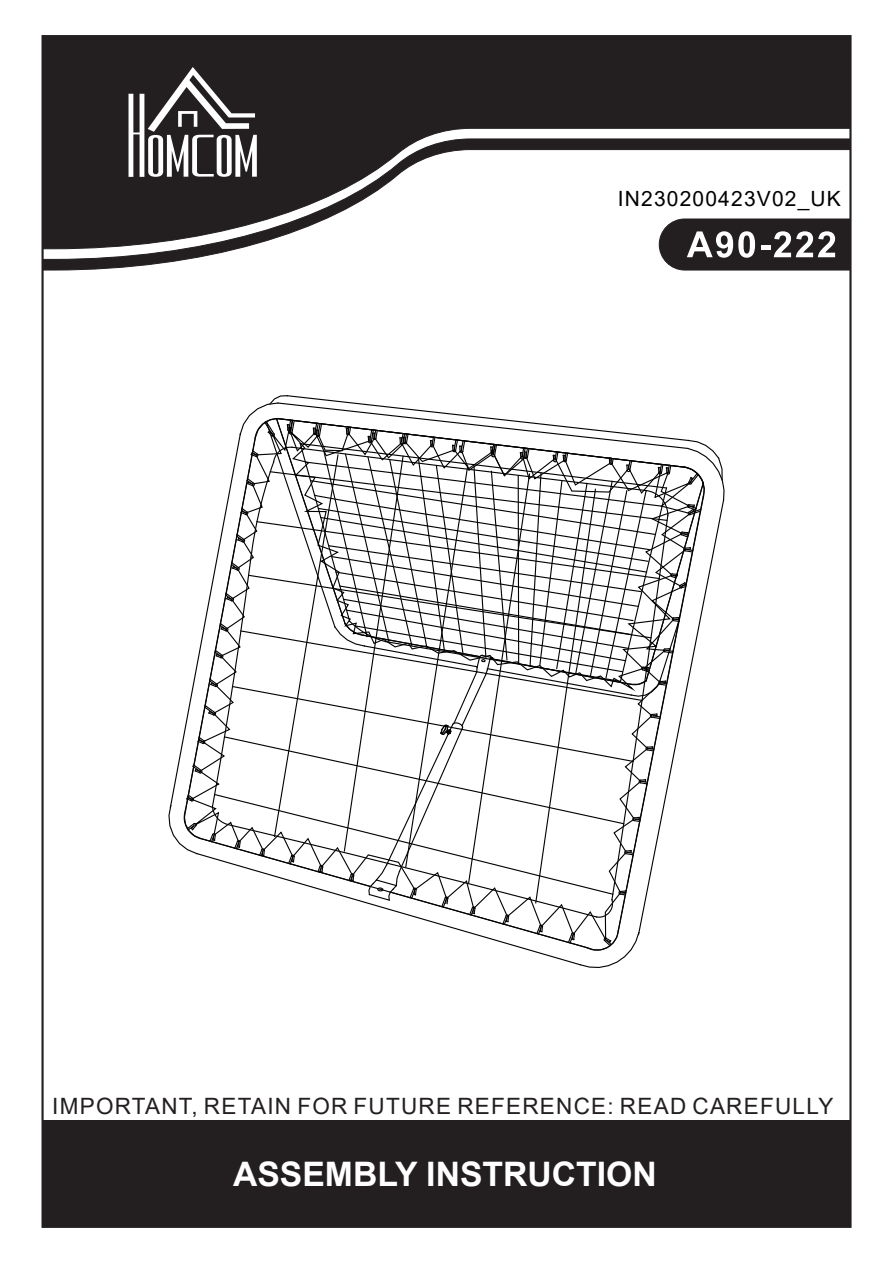
<style>
.page{position:relative;width:893px;height:1263px;background:#fff}
.page>*{position:absolute;margin:0;border:0;box-sizing:border-box;transform-origin:0 0}
.t1{font:700 33.75px "Arial";color:#fff}
.t2{font:22.5px "Arial";letter-spacing:.055em;color:#231f20}
.t3{font:21px "Arial";letter-spacing:.055em;color:#000}
</style>
<div class="page">
<div style="left:42px;top:35px;width:809px;height:103px;background:#231f20"></div>
<svg style="left:42px;top:138px;width:809px;height:133px"></svg>
<svg style="left:129px;top:67px;width:128px;height:110px"></svg>
<svg style="left:168px;top:395px;width:557px;height:573px"></svg>
<div style="left:43px;top:1120px;width:807px;height:107px;background:#231f20"></div>
<p class="t3" style="left:618px;top:184px;width:225px">IN230200423V02_UK</p>
<p class="t2" style="left:52px;top:1091px;width:783px">IMPORTANT, RETAIN FOR FUTURE REFERENCE: READ CAREFULLY</p>
<h1 class="t1" style="left:233px;top:1150px;width:425px">ASSEMBLY INSTRUCTION</h1>
</div>
